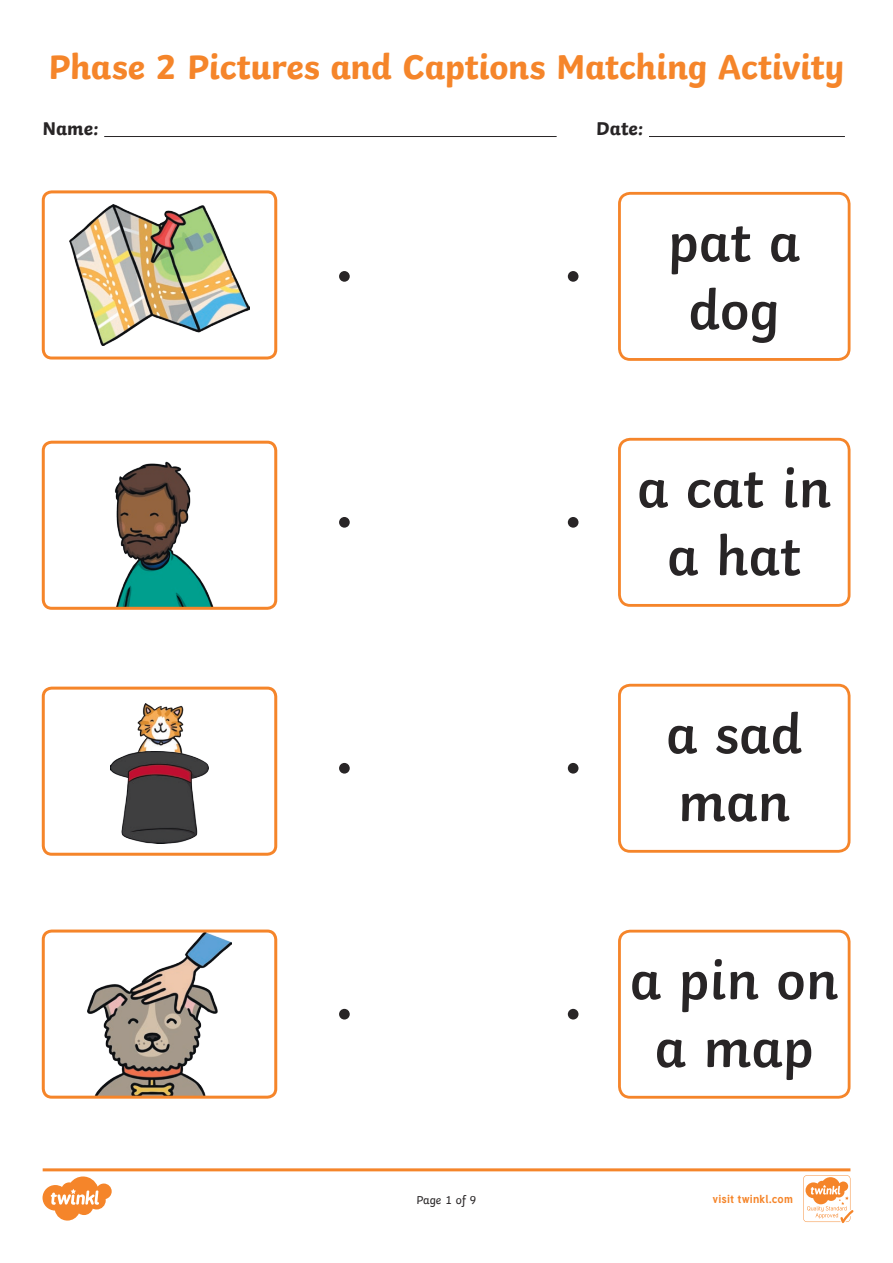
<style>
.page{position:relative;width:893px;height:1263px;background:#fff}
.page>*{position:absolute;margin:0;border:0;box-sizing:border-box;transform-origin:0 0}
.Heading_2{font:600 56.55px/67.8px "Twinkl";color:#282526;text-align:center}
.Heading_1{font:700 36px "Twinkl";letter-spacing:-.01em;color:#f5852a}
.KS2_Body_Copy{font:700 19.5px "Twinkl";color:#282526}
.Page_Numbers{font:12px "Twinkl";letter-spacing:-.005em;color:#282526}
.t1{font:700 11.4px "Tuffy";letter-spacing:.015em;color:#f5852a}
</style>
<div class="page">
<hr style="left:104px;top:136px;width:453px;height:1px;background:#282526">
<hr style="left:649px;top:136px;width:196px;height:1px;background:#282526">
<div style="left:339px;top:271px;width:11px;height:11px;background:#282526;border-radius:50%"></div>
<div style="left:339px;top:763px;width:11px;height:11px;background:#282526;border-radius:50%"></div>
<div style="left:339px;top:517px;width:11px;height:11px;background:#282526;border-radius:50%"></div>
<div style="left:339px;top:1009px;width:11px;height:10px;background:#282526;border-radius:50%"></div>
<div style="left:568px;top:271px;width:10px;height:11px;background:#282526;border-radius:50%"></div>
<div style="left:568px;top:763px;width:10px;height:11px;background:#282526;border-radius:50%"></div>
<div style="left:568px;top:517px;width:10px;height:11px;background:#282526;border-radius:50%"></div>
<div style="left:568px;top:1009px;width:10px;height:10px;background:#282526;border-radius:50%"></div>
<div style="left:618px;top:192px;width:232px;height:169px;border:3px solid #f5852a;border-radius:11px"></div>
<div style="left:618px;top:438px;width:232px;height:169px;border:3px solid #f5852a;border-radius:11px"></div>
<div style="left:618px;top:684px;width:232px;height:169px;border:3px solid #f5852a;border-radius:11px"></div>
<div style="left:618px;top:930px;width:232px;height:169px;border:3px solid #f5852a;border-radius:11px"></div>
<img style="left:137px;top:703px;width:47px;height:48px">
<img style="left:111px;top:751px;width:97px;height:93px">
<img style="left:70px;top:204px;width:179px;height:142px">
<div style="left:42px;top:190px;width:235px;height:169px;border:3px solid #f5852a;border-radius:9px"></div>
<img style="left:43px;top:442px;width:233px;height:165px">
<div style="left:42px;top:441px;width:235px;height:169px;border:3px solid #f5852a;border-radius:9px"></div>
<div style="left:42px;top:687px;width:235px;height:169px;border:3px solid #f5852a;border-radius:9px"></div>
<img style="left:87px;top:933px;width:145px;height:162px">
<div style="left:42px;top:929px;width:235px;height:170px;border:3px solid #f5852a;border-radius:9px"></div>
<svg style="left:43px;top:1168px;width:810px;height:55px"></svg>
<p class="Heading_1" style="left:49px;top:37px;width:797px">Phase 2 Pictures and Captions Matching Activity</p>
<p class="KS2_Body_Copy" style="left:42px;top:112px;width:58px">Name:</p>
<p class="KS2_Body_Copy" style="left:596px;top:112px;width:49px">Date:</p>
<p class="Heading_2" style="left:668px;top:203px;width:134px">pat a dog</p>
<p class="Heading_2" style="left:637px;top:449px;width:196px">a cat in a hat</p>
<p class="Heading_2" style="left:666px;top:695px;width:138px;text-align:left">a sad man</p>
<p class="Heading_2" style="left:630px;top:941px;width:210px">a pin on a map</p>
<p class="Page_Numbers" style="left:416px;top:1191px;width:62px">Page 1 of 9</p>
<p class="t1" style="left:712px;top:1190px;width:82px">visit twinkl.com</p>
</div>
